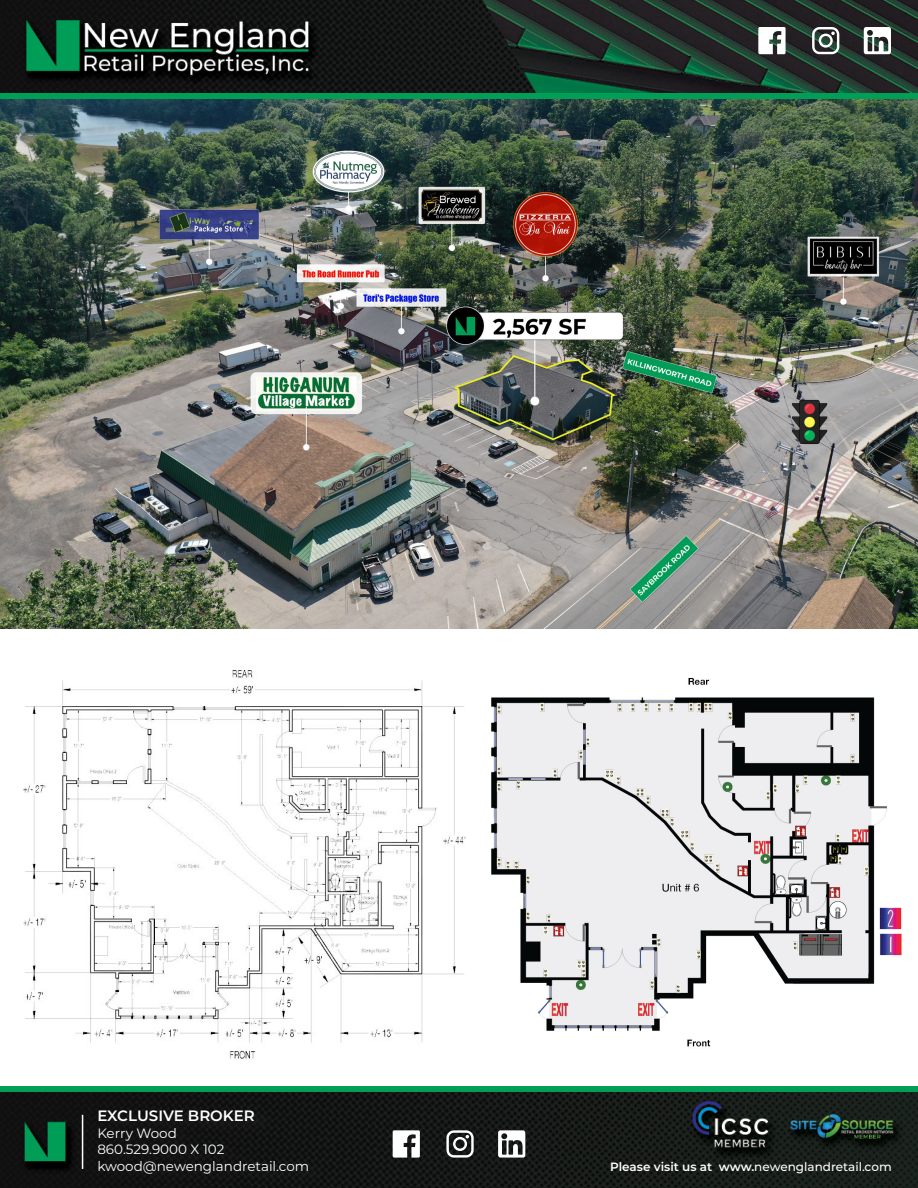
<style>
.page{position:relative;width:918px;height:1188px;background:#fff}
.page>*{position:absolute;margin:0;border:0;box-sizing:border-box;transform-origin:0 0}
.t1{font:600 15px "Montserrat";color:#fff}
.t2{font:13.5px/16.5px "Montserrat";color:#fff}
.t3{font:500 12px "Montserrat";color:#fff}
.s1{font-weight:600}
</style>
<div class="page">
<div style="left:0;top:1086px;width:918px;height:7px;background:#009e57"></div>
<img style="left:0;top:1093px;width:918px;height:95px">
<hr style="left:82px;top:1115px;width:1px;height:54px;background:#fff">
<div style="left:0;top:93px;width:918px;height:6px;background:#009e57"></div>
<img style="left:0;top:0;width:918px;height:93px">
<svg style="left:812px;top:27px;width:27px;height:27px"></svg>
<svg style="left:758px;top:27px;width:28px;height:27px"></svg>
<svg style="left:864px;top:27px;width:27px;height:27px"></svg>
<div style="left:102px;top:1108px;width:226px;height:79px;background:#131312"></div>
<svg style="left:446px;top:1130px;width:28px;height:28px"></svg>
<svg style="left:393px;top:1130px;width:27px;height:28px"></svg>
<svg style="left:498px;top:1130px;width:27px;height:28px"></svg>
<img style="left:0;top:99px;width:918px;height:529px">
<img style="left:23px;top:670px;width:443px;height:389px">
<img style="left:491px;top:678px;width:411px;height:369px">
<p class="t1" style="left:97px;top:1105px;width:159px">EXCLUSIVE BROKER</p>
<p class="t2" style="left:97px;top:1124px;width:213px">Kerry Wood<br>860.529.9000 X 102 kwood@newenglandretail.com</p>
<p class="t3" style="left:610px;top:1158px;width:283px"><span class="s1">Please visit us at www.</span>newenglandretail.com</p>
</div>
